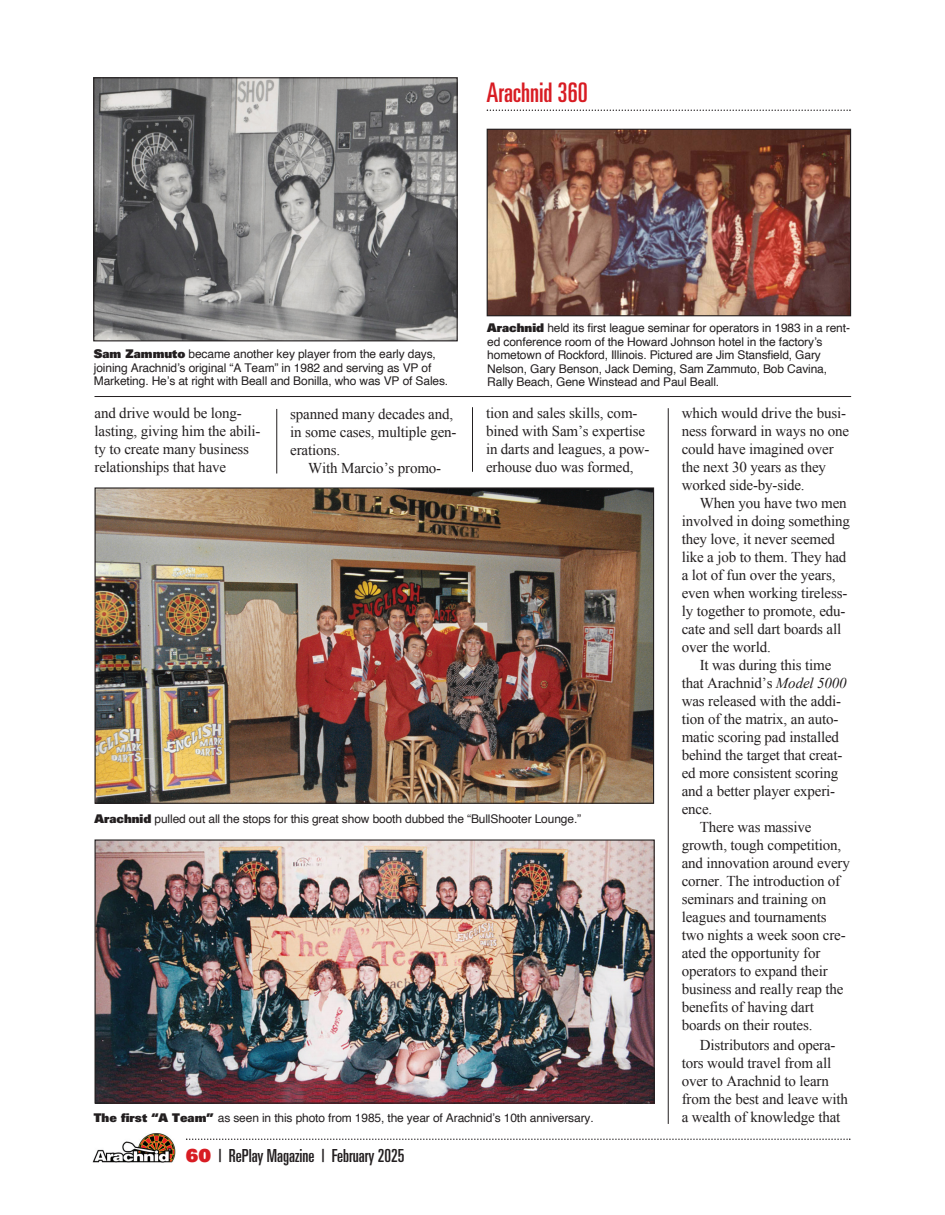
<style>
.page{position:relative;width:945px;height:1215px;background:#fff}
.page>*{position:absolute;margin:0;border:0;box-sizing:border-box;transform-origin:0 0}
.t1{font:ultra-condensed 27px "Univers";color:#d81c23}
.t2{font:ultra-condensed 18px "Univers";color:#231f20}
.t3{font:15px/18px "Times New Roman";letter-spacing:-.01em;color:#231f20}
.t4{font:12px/13.5px "Helvetica";letter-spacing:-.01em;color:#231f20}
.s1{font-family:"Univers";font-weight:900}
.s2{font-style:italic}
.s3{font-weight:900;font-stretch:normal;color:#d81c23}
</style>
<div class="page">
<svg style="left:487px;top:110px;width:364px;height:1px"></svg>
<hr style="left:472px;top:407px;width:1px;height:65px;background:#231f20">
<hr style="left:277px;top:409px;width:1px;height:65px;background:#231f20">
<hr style="left:668px;top:408px;width:1px;height:716px;background:#231f20">
<svg style="left:186px;top:1138px;width:664px;height:2px"></svg>
<img style="left:93px;top:1133px;width:82px;height:30px">
<img style="left:95px;top:79px;width:361px;height:260px">
<div style="left:93px;top:77px;width:365px;height:264px;border:1px solid #231f20"></div>
<img style="left:489px;top:131px;width:360px;height:183px">
<div style="left:487px;top:129px;width:364px;height:187px;border:1px solid #231f20"></div>
<img style="left:97px;top:489px;width:555px;height:313px">
<img style="left:97px;top:841px;width:556px;height:261px">
<div style="left:95px;top:839px;width:560px;height:265px;border:1px solid #231f20"></div>
<hr style="left:94px;top:396px;width:757px;height:1px;background:#231f20">
<h1 class="t1" style="left:487px;top:83px;width:103px">Arachnid 360</h1>
<p class="t4" style="left:94px;top:348px;width:356px"><span class="s1">Sam Zammuto</span> became another key player from the early days, joining Arachnid’s original “A Team” in 1982 and serving as VP of<br>Marketing. He’s at right with Beall and Bonilla, who was VP of Sales.</p>
<p class="t4" style="left:487px;top:322px;width:364px"><span class="s1">Arachnid</span> held its first league seminar for operators in 1983 in a rent&shy;ed conference room of the Howard Johnson hotel in the factory’s hometown of Rockford, Illinois. Pictured are Jim Stansfield, Gary Nelson, Gary Benson, Jack Deming, Sam Zammuto, Bob Cavina, Rally Beach, Gene Winstead and Paul Beall.</p>
<p class="t3" style="left:95px;top:404px;width:168px">and drive would be long&shy;lasting, giving him the abili&shy;ty to create many business relationships that have</p>
<p class="t3" style="left:290px;top:405px;width:168px">spanned many decades and, in some cases, multiple gen&shy;erations.</p>
<p class="t3" style="left:486px;top:404px;width:165px">tion and sales skills, com&shy;bined with Sam’s expertise in darts and leagues, a pow&shy;erhouse duo was formed,</p>
<p class="t3" style="left:682px;top:404px;width:169px">which would drive the busi&shy;ness forward in ways no one could have imagined over the next 30 years as they worked side-by-side.</p>
<p class="t3" style="left:682px;top:494px;width:170px;text-indent:18px">When you have two men involved in doing something they love, it never seemed like a job to them. They had a lot of fun over the years, even when working tireless&shy;ly together to promote, edu&shy;cate and sell dart boards all over the world.</p>
<p class="t3" style="left:700px;top:656px;width:133px">It was during this time</p>
<p class="t3" style="left:682px;top:674px;width:166px">that Arachnid’s <span class="s2">Model 5000</span></p>
<p class="t3" style="left:682px;top:692px;width:161px">was released with the addi-</p>
<p class="t3" style="left:682px;top:710px;width:158px">tion of the matrix, an auto-</p>
<p class="t3" style="left:682px;top:728px;width:159px">matic scoring pad installed</p>
<p class="t3" style="left:682px;top:746px;width:162px">behind the target that creat-</p>
<p class="t3" style="left:682px;top:764px;width:158px">ed more consistent scoring</p>
<p class="t3" style="left:682px;top:782px;width:155px">and a better player experi-</p>
<p class="t3" style="left:682px;top:800px;width:32px">ence.</p>
<p class="t3" style="left:700px;top:818px;width:113px">There was massive</p>
<p class="t3" style="left:682px;top:836px;width:161px">growth, tough competition,</p>
<p class="t3" style="left:682px;top:854px;width:170px">and innovation around every</p>
<p class="t3" style="left:682px;top:872px;width:160px">corner. The introduction of</p>
<p class="t3" style="left:682px;top:890px;width:146px">seminars and training on</p>
<p class="t3" style="left:682px;top:908px;width:147px">leagues and tournaments</p>
<p class="t3" style="left:682px;top:926px;width:165px">two nights a week soon cre-</p>
<p class="t3" style="left:682px;top:944px;width:140px">ated the opportunity for</p>
<p class="t3" style="left:682px;top:962px;width:147px">operators to expand their</p>
<p class="t3" style="left:682px;top:980px;width:163px">business and really reap the</p>
<p class="t3" style="left:682px;top:998px;width:134px">benefits of having dart</p>
<p class="t3" style="left:682px;top:1016px;width:132px">boards on their routes.</p>
<p class="t3" style="left:682px;top:1036px;width:168px;text-indent:18px">Distributors and opera&shy;tors would travel from all over to Arachnid to learn from the best and leave with a wealth of knowledge that</p>
<p class="t3" style="left:308px;top:459px;width:134px">With Marcio’s promo-</p>
<p class="t4" style="left:94px;top:813px;width:488px"><span class="s1">Arachnid</span> pulled out all the stops for this great show booth dubbed the “BullShooter Lounge.”</p>
<p class="t4" style="left:94px;top:1112px;width:501px"><span class="s1">The first “A Team”</span> as seen in this photo from 1985, the year of Arachnid’s 10th anniversary.</p>
<p class="t2" style="left:186px;top:1149px;width:220px"><span class="s3">60</span> | RePlay Magazine | February 2025</p>
</div>
